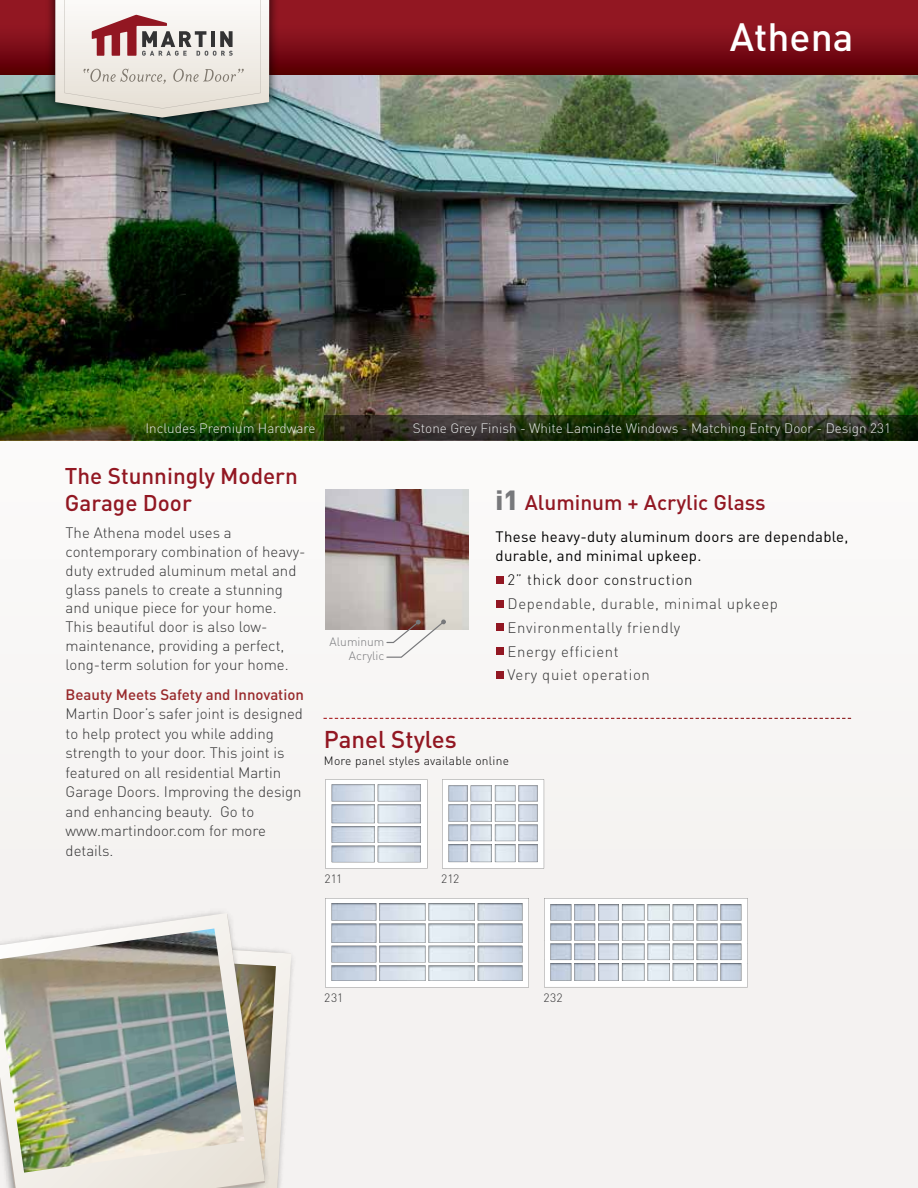
<style>
.page{position:relative;width:918px;height:1188px;background:#f6f5f3}
.page>*{position:absolute;margin:0;border:0;box-sizing:border-box;transform-origin:0 0}
.t1{font:500 39px "DIN Pro";color:#fff}
.t2{font:500 24px "DIN Pro";color:#921722}
.t3{font:500 22.5px/27px "DIN Pro";color:#921722}
.t4{font:500 21px "DIN Pro";color:#921722}
.t5{font:300 15px/18.8px "DIN Pro";color:#333334}
.t6{font:300 15px/23.9px "DIN Pro";letter-spacing:.04em;color:#333334}
.t7{font:15px/19.5px "DIN Pro";letter-spacing:.02em;color:#000}
.t8{font:500 15px "DIN Pro";color:#98292b}
.t9{font:300 15px "DIN Pro";letter-spacing:.04em;color:#000}
.t10{font:300 13.5px "DIN Pro";color:#e6e7e8}
.t11{font:300 12px "DIN Pro";letter-spacing:.02em;color:#000}
.t12{font:300 12px/14.4px "DIN Pro";color:#77787b;text-align:right}
.t13{font:300 12px "DIN Pro";letter-spacing:.005em;color:#333334}
.s1{font-weight:900;font-size:27.3px;color:#77787b}
</style>
<div class="page">
<img style="left:0;top:74px;width:918px;height:367px">
<div style="left:496px;top:576px;width:7px;height:8px;background:#921722"></div>
<div style="left:496px;top:600px;width:7px;height:7px;background:#921722"></div>
<div style="left:496px;top:623px;width:7px;height:8px;background:#921722"></div>
<div style="left:496px;top:647px;width:7px;height:8px;background:#921722"></div>
<div style="left:496px;top:671px;width:7px;height:8px;background:#921722"></div>
<svg style="left:323px;top:718px;width:528px;height:1px"></svg>
<div style="left:0;top:0;width:918px;height:74px;background:linear-gradient(to bottom,#a11e2a,#610108)"></div>
<div style="left:45px;top:0;width:234px;height:127px;background:#000;opacity:.85"></div>
<svg style="left:55px;top:0;width:214px;height:118px"></svg>
<img style="left:0;top:407px;width:918px;height:33px">
<svg style="left:325px;top:415px;width:593px;height:25px;background:#272f1b"></svg>
<svg style="left:325px;top:779px;width:102px;height:90px"></svg>
<svg style="left:442px;top:779px;width:102px;height:89px"></svg>
<svg style="left:335px;top:898px;width:194px;height:89px"></svg>
<svg style="left:544px;top:898px;width:204px;height:89px"></svg>
<svg style="left:291px;top:898px;width:44px;height:103px"></svg>
<svg style="left:270px;top:949px;width:21px;height:239px"></svg>
<img style="left:270px;top:953px;width:6px;height:208px">
<svg style="left:208px;top:911px;width:62px;height:277px"></svg>
<svg style="left:5px;top:913px;width:260px;height:275px"></svg>
<img style="left:0;top:928px;width:245px;height:245px">
<img style="left:325px;top:489px;width:144px;height:140px">
<svg style="left:386px;top:619px;width:60px;height:39px"></svg>
<h1 class="t1" style="left:730px;top:11px;width:125px">Athena</h1>
<p class="t10" style="left:146px;top:419px;width:172px">Includes Premium Hardware</p>
<p class="t10" style="left:413px;top:419px;width:480px">Stone Grey Finish - White Laminate Windows - Matching Entry Door - Design 231</p>
<h3 class="t3" style="left:65px;top:462px;width:235px">The Stunningly Modern<br>Garage Door</h3>
<p class="t5" style="left:66px;top:523px;width:241px">The Athena model uses a contemporary combination of heavy&shy;duty extruded aluminum metal and glass panels to create a stunning and unique piece for your home.<br>This beautiful door is also low&shy;maintenance, providing a perfect, long-term solution for your home.</p>
<p class="t8" style="left:66px;top:684px;width:240px">Beauty Meets Safety and Innovation</p>
<p class="t5" style="left:66px;top:703px;width:239px;line-height:19.5px">Martin Door’s safer joint is designed to help protect you while adding strength to your door. This joint is featured on all residential Martin<br>Garage Doors. Improving the design and enhancing beauty. Go to www.martindoor.com for more details.</p>
<p class="t12" style="left:330px;top:634px;width:56px">Aluminum<br>Acrylic</p>
<h3 class="t4" style="left:496px;top:489px;width:272px"><span class="s1">i1</span> Aluminum + Acrylic Glass</h3>
<p class="t7" style="left:496px;top:526px;width:354px">These heavy-duty aluminum doors are dependable, durable, and minimal upkeep.</p>
<p class="t9" style="left:508px;top:569px;width:186px">2” thick door construction</p>
<p class="t6" style="left:508px;top:591px;width:272px">Dependable, durable, minimal upkeep<br>Environmentally friendly<br>Energy efficient<br>Very quiet operation</p>
<h2 class="t2" style="left:324px;top:723px;width:134px">Panel Styles</h2>
<p class="t11" style="left:324px;top:753px;width:187px">More panel styles available online</p>
<p class="t13" style="left:324px;top:871px;width:19px">211</p>
<p class="t13" style="left:441px;top:871px;width:20px">212</p>
<p class="t13" style="left:324px;top:990px;width:21px">231</p>
<p class="t13" style="left:543px;top:990px;width:21px">232</p>
</div>
